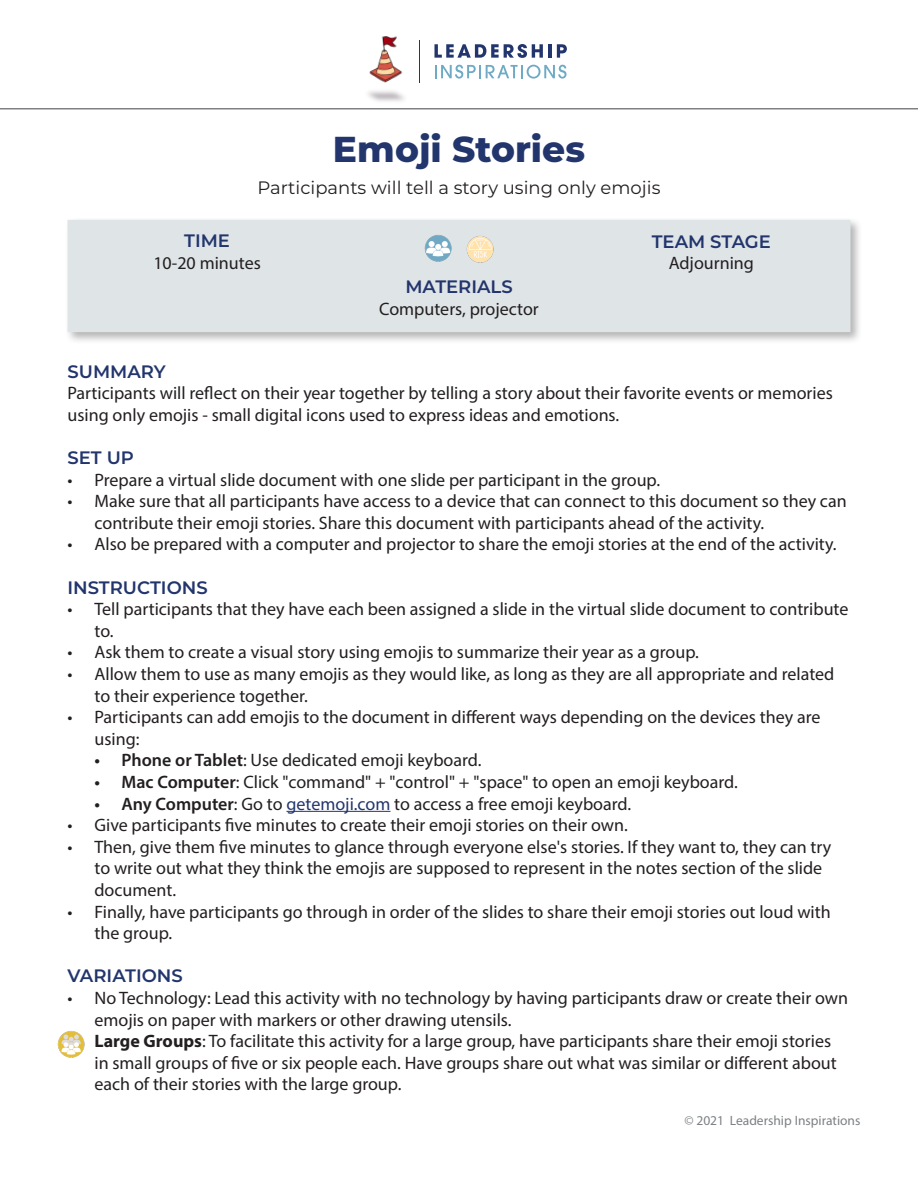
<style>
.page{position:relative;width:918px;height:1188px;background:#fff}
.page>*{position:absolute;margin:0;border:0;box-sizing:border-box;transform-origin:0 0}
.t1{font:800 36px "Montserrat";color:#22356c}
.t2{font:18px/21.6px "Myriad Pro";color:#231f20}
.t3{font:600 18px "Montserrat";color:#22356c}
.t4{font:18px "Montserrat";color:#231f20}
.t5{font:13.5px "Myriad Pro";color:#7e8083}
.s1{font-weight:600}
.s2{color:#22356c}
.s3{font-weight:700}
</style>
<div class="page">
<svg style="left:446px;top:44px;width:97px;height:14px"></svg>
<hr style="left:548px;top:44px;width:4px;height:14px;background:#22356c">
<svg style="left:557px;top:44px;width:10px;height:14px"></svg>
<svg style="left:442px;top:65px;width:125px;height:14px"></svg>
<hr style="left:0;top:108px;width:918px;height:2px;background:#7e8083">
<img style="left:369px;top:36px;width:73px;height:47px">
<div style="left:64px;top:217px;width:799px;height:128px;background:#231f20;opacity:.34"></div>
<div style="left:68px;top:220px;width:782px;height:112px;background:#dfe4e7"></div>
<hr style="left:286px;top:811px;width:104px;height:1px;background:#22356c">
<img style="left:424px;top:235px;width:28px;height:27px">
<img style="left:466px;top:236px;width:28px;height:27px">
<img style="left:57px;top:1031px;width:28px;height:27px">
<p class="t1" style="left:333px;top:122px;width:254px">Emoji Stories</p>
<p class="t4" style="left:257px;top:175px;width:405px">Participants will tell a story using only emojis</p>
<p class="t3" style="left:652px;top:229px;width:121px">TEAM STAGE</p>
<p class="t2" style="left:669px;top:252px;width:87px">Adjourning</p>
<p class="t3" style="left:184px;top:228px;width:47px">TIME</p>
<p class="t2" style="left:153px;top:251px;width:109px">10-20 minutes</p>
<p class="t3" style="left:405px;top:274px;width:109px">MATERIALS</p>
<p class="t2" style="left:379px;top:298px;width:161px">Computers, projector</p>
<p class="t3" style="left:68px;top:358px;width:100px">SUMMARY</p>
<p class="t2" style="left:68px;top:382px;width:767px">Participants will reflect on their year together by telling a story about their favorite events or memories using only emojis - small digital icons used to express ideas and emotions.</p>
<p class="t3" style="left:68px;top:445px;width:68px">SET UP</p>
<p class="t2" style="left:68px;top:468px;width:594px">• Prepare a virtual slide document with one slide per participant in the group.</p>
<p class="t2" style="left:94px;top:490px;width:754px;text-indent:-27px">• Make sure that all participants have access to a device that can connect to this document so they can contribute their emoji stories. Share this document with participants ahead of the activity.</p>
<p class="t2" style="left:68px;top:533px;width:771px">• Also be prepared with a computer and projector to share the emoji stories at the end of the activity.</p>
<p class="t3" style="left:68px;top:574px;width:142px">INSTRUCTIONS</p>
<p class="t2" style="left:94px;top:598px;width:755px;text-indent:-27px">• Tell participants that they have each been assigned a slide in the virtual slide document to contribute to.</p>
<p class="t2" style="left:68px;top:641px;width:633px">• Ask them to create a visual story using emojis to summarize their year as a group.</p>
<p class="t2" style="left:94px;top:663px;width:741px;text-indent:-27px">• Allow them to use as many emojis as they would like, as long as they are all appropriate and related to their experience together.</p>
<p class="t2" style="left:94px;top:706px;width:727px;text-indent:-27px">• Participants can add emojis to the document in different ways depending on the devices they are using:</p>
<p class="t2" style="left:94px;top:749px;width:389px"><span class="s1">• Phone or Tablet</span>: Use dedicated emoji keyboard.</p>
<p class="t2" style="left:94px;top:771px;width:645px"><span class="s1">• Mac Computer</span>: Click "command" + "control" + "space" to open an emoji keyboard.</p>
<p class="t2" style="left:94px;top:792px;width:538px"><span class="s1">• Any Computer</span>: Go to <span class="s2">getemoji.com</span> to access a free emoji keyboard.</p>
<p class="t2" style="left:68px;top:814px;width:562px">• Give participants five minutes to create their emoji stories on their own.</p>
<p class="t2" style="left:94px;top:836px;width:738px;text-indent:-27px">• Then, give them five minutes to glance through everyone else's stories. If they want to, they can try to write out what they think the emojis are supposed to represent in the notes section of the slide document.</p>
<p class="t2" style="left:94px;top:900px;width:738px;text-indent:-27px">• Finally, have participants go through in order of the slides to share their emoji stories out loud with the group.</p>
<p class="t3" style="left:68px;top:963px;width:117px">VARIATIONS</p>
<p class="t2" style="left:94px;top:987px;width:755px;text-indent:-27px">• No Technology: Lead this activity with no technology by having participants draw or create their own emojis on paper with markers or other drawing utensils.</p>
<p class="t2" style="left:94px;top:1030px;width:744px;text-indent:-27px"><span class="s3">• Large Groups</span>: To facilitate this activity for a large group, have participants share their emoji stories in small groups of five or six people each. Have groups share out what was similar or different about each of their stories with the large group.</p>
<p class="t5" style="left:684px;top:1112px;width:177px">© 2021 Leadership Inspirations</p>
</div>
